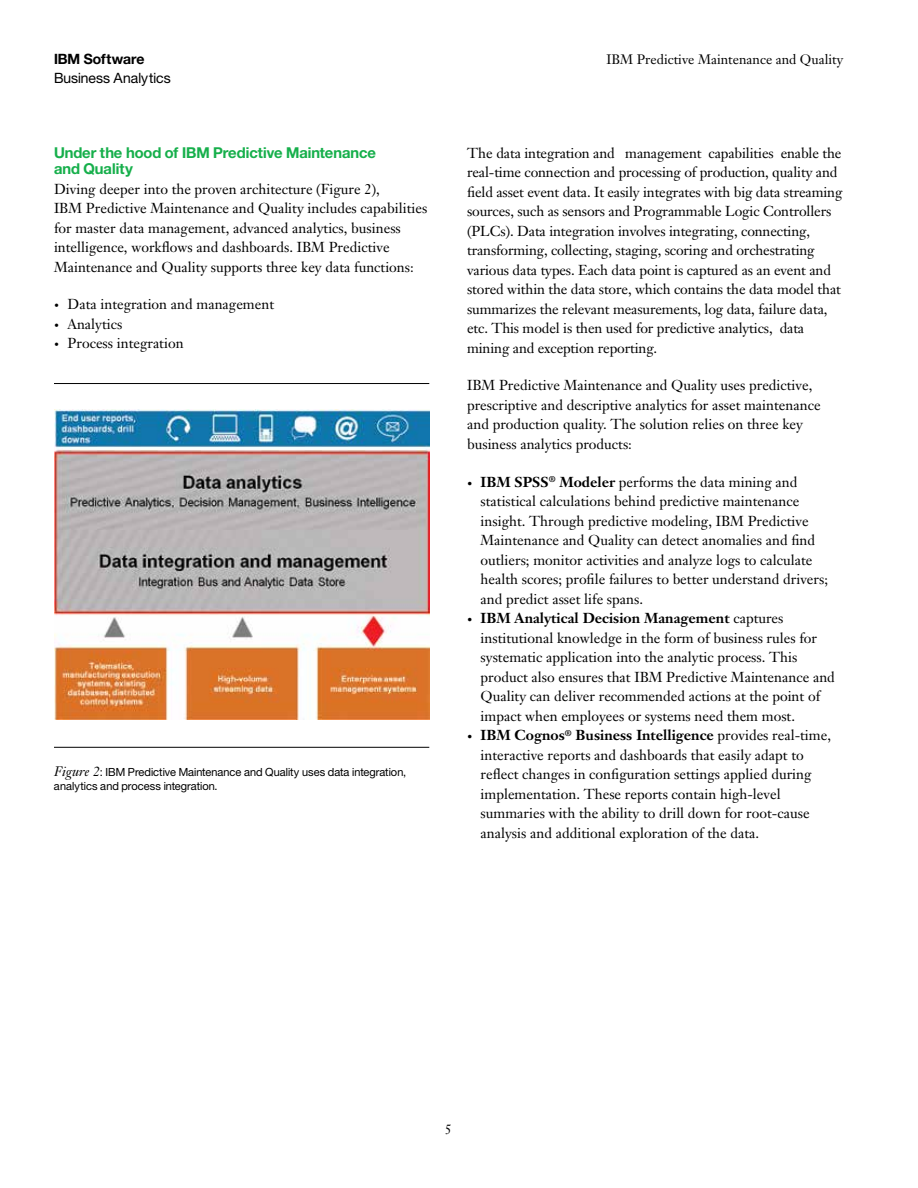
<style>
.page{position:relative;width:918px;height:1188px;background:#fff}
.page>*{position:absolute;margin:0;border:0;box-sizing:border-box;transform-origin:0 0}
.t1{font:15px/16.5px "Helv Neue Boldfor IBM";color:#16af4b}
.t2{font:14.25px/19.5px "Janson Text LT Pro";color:#000}
.t3{font:14.25px "Helv Neue Romanfor IBM";color:#000}
.t4{font:14.25px "Helv Neue Boldfor IBM";color:#000}
.t5{font:13.5px "Janson Text LT Pro";color:#000}
.t6{font:11.25px/13.5px "Helv Neue Romanfor IBM";color:#000}
.s1{font-size:9.75px}
.s2{font-family:"Janson Text LT Pro";font-style:italic;font-size:13.5px}
.s3{font-weight:700;font-size:9.75px}
.s4{font-weight:700}
</style>
<div class="page">
<hr style="left:54px;top:383px;width:375px;height:1px;background:#000">
<hr style="left:54px;top:747px;width:375px;height:1px;background:#000">
<img style="left:54px;top:409px;width:375px;height:311px">
<p class="t4" style="left:54px;top:50px;width:92px">IBM Software</p>
<p class="t5" style="left:607px;top:51px;width:238px">IBM Predictive Maintenance and Quality</p>
<p class="t3" style="left:54px;top:69px;width:118px">Business Analytics</p>
<p class="t1" style="left:54px;top:144px;width:324px">Under the hood of IBM Predictive Maintenance and Quality</p>
<p class="t2" style="left:54px;top:179px;width:375px">Diving deeper into the proven architecture (Figure 2),<br>IBM Predictive Maintenance and Quality includes capabilities for master data management, advanced analytics, business intelligence, workflows and dashboards. IBM Predictive Maintenance and Quality supports three key data functions:</p>
<p class="t2" style="left:54px;top:295px;width:222px"><span class="s1">•</span> Data integration and management</p>
<p class="t2" style="left:54px;top:314px;width:70px"><span class="s1">•</span> Analytics</p>
<p class="t2" style="left:54px;top:334px;width:131px"><span class="s1">•</span> Process integration</p>
<p class="t6" style="left:54px;top:765px;width:353px"><span class="s2">Figure 2</span>: IBM Predictive Maintenance and Quality uses data integration, analytics and process integration.</p>
<p class="t2" style="left:467px;top:143px;width:377px">The data integration and management capabilities enable the real-time connection and processing of production, quality and field asset event data. It easily integrates with big data streaming sources, such as sensors and Programmable Logic Controllers (PLCs). Data integration involves integrating, connecting, transforming, collecting, staging, scoring and orchestrating various data types. Each data point is captured as an event and stored within the data store, which contains the data model that summarizes the relevant measurements, log data, failure data, etc. This model is then used for predictive analytics, data mining and exception reporting.</p>
<p class="t2" style="left:467px;top:376px;width:355px">IBM Predictive Maintenance and Quality uses predictive, prescriptive and descriptive analytics for asset maintenance and production quality. The solution relies on three key business analytics products:</p>
<p class="t2" style="left:481px;top:472px;width:349px;text-indent:-14px"><span class="s3">•</span> <span class="s4">IBM SPSS</span><sup>®</sup> <span class="s4">Modeler</span> performs the data mining and statistical calculations behind predictive maintenance insight. Through predictive modeling, IBM Predictive Maintenance and Quality can detect anomalies and find outliers; monitor activities and analyze logs to calculate health scores; profile failures to better understand drivers; and predict asset life spans.</p>
<p class="t2" style="left:481px;top:609px;width:356px;text-indent:-14px"><span class="s3">•</span> <span class="s4">IBM Analytical Decision Management</span> captures institutional knowledge in the form of business rules for systematic application into the analytic process. This product also ensures that IBM Predictive Maintenance and Quality can deliver recommended actions at the point of impact when employees or systems need them most.</p>
<p class="t2" style="left:481px;top:726px;width:352px;text-indent:-14px"><span class="s3">•</span> <span class="s4">IBM Cognos</span><sup>®</sup> <span class="s4">Business Intelligence</span> provides real-time, interactive reports and dashboards that easily adapt to reflect changes in configuration settings applied during implementation. These reports contain high-level summaries with the ability to drill down for root-cause analysis and additional exploration of the data.</p>
<p class="t5" style="left:445px;top:1121px;width:9px">5</p>
</div>
